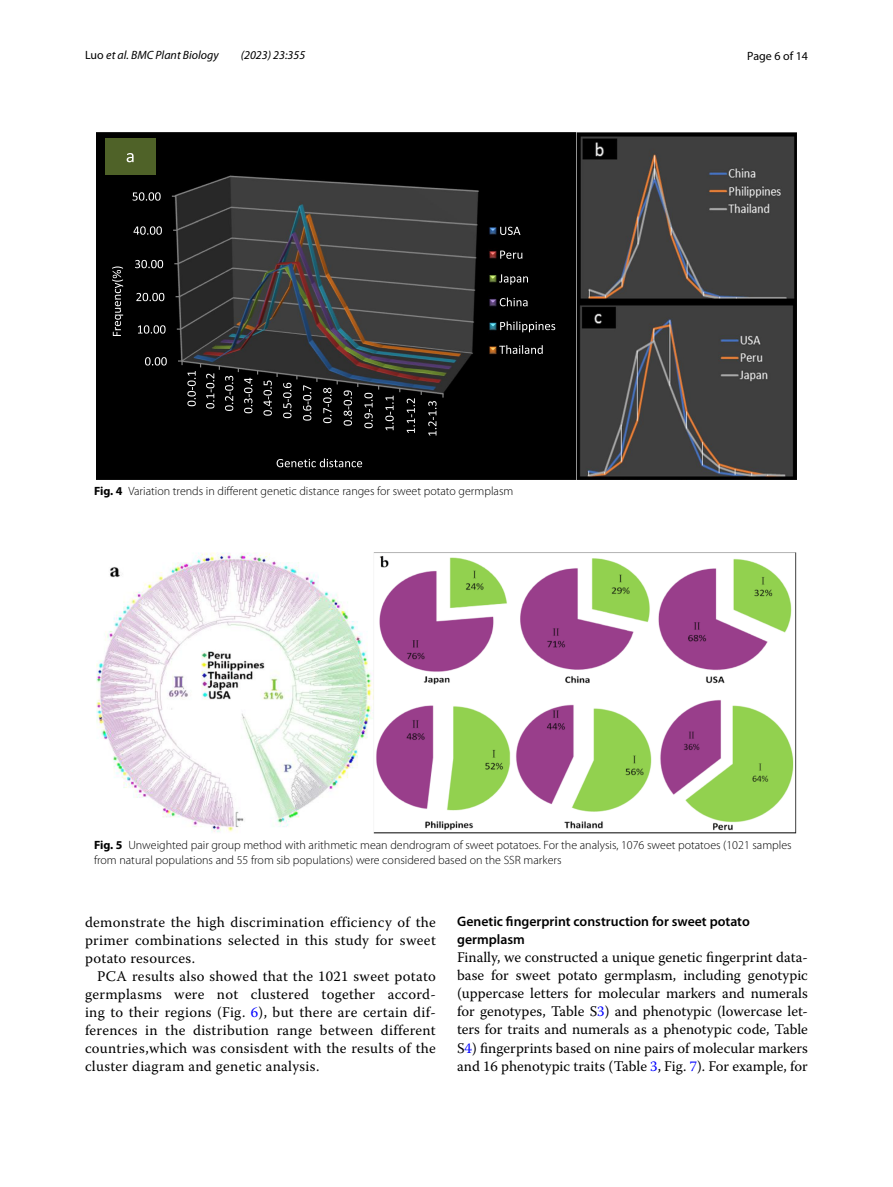
<style>
.page{position:relative;width:893px;height:1187px;background:#fff}
.page>*{position:absolute;margin:0;border:0;box-sizing:border-box;transform-origin:0 0}
.t1{font:14.7px/18px "Warnock Pro";letter-spacing:.02em;color:#000;text-align:justify}
.t2{font:600 13.8px/18px "Myriad Pro";color:#000}
.t3{font:300 12px/15px "Myriad Pro";color:#000}
.t4{font:italic 12px "Myriad Pro";color:#000}
.t5{font:12px "Myriad Pro";color:#000}
.s1{font-style:normal}
.s2{font-weight:700}
.s3{color:#00f}
</style>
<div class="page">
<img style="left:96px;top:133px;width:701px;height:346px">
<svg style="left:145px;top:357px;width:22px;height:8px"></svg>
<svg style="left:138px;top:325px;width:28px;height:8px"></svg>
<svg style="left:136px;top:293px;width:28px;height:8px"></svg>
<svg style="left:135px;top:260px;width:28px;height:8px"></svg>
<svg style="left:133px;top:226px;width:29px;height:9px"></svg>
<svg style="left:133px;top:192px;width:28px;height:9px"></svg>
<svg style="left:178px;top:360px;width:119px;height:58px;background:#1b1b1b"></svg>
<svg style="left:303px;top:378px;width:14px;height:42px"></svg>
<svg style="left:323px;top:380px;width:15px;height:43px"></svg>
<svg style="left:344px;top:383px;width:14px;height:42px"></svg>
<svg style="left:364px;top:385px;width:15px;height:43px"></svg>
<svg style="left:385px;top:388px;width:15px;height:42px"></svg>
<svg style="left:407px;top:398px;width:8px;height:35px"></svg>
<svg style="left:428px;top:393px;width:16px;height:42px"></svg>
<svg style="left:500px;top:227px;width:20px;height:8px"></svg>
<svg style="left:500px;top:250px;width:22px;height:9px"></svg>
<svg style="left:499px;top:274px;width:29px;height:11px"></svg>
<svg style="left:500px;top:297px;width:28px;height:9px"></svg>
<svg style="left:500px;top:321px;width:55px;height:11px"></svg>
<svg style="left:499px;top:345px;width:44px;height:9px"></svg>
<div style="left:106px;top:138px;width:50px;height:36px;background:#4f6228"></div>
<svg style="left:127px;top:153px;width:7px;height:9px"></svg>
<svg style="left:112px;top:266px;width:11px;height:70px"></svg>
<svg style="left:277px;top:458px;width:85px;height:9px"></svg>
<img style="left:96px;top:552px;width:701px;height:281px">
<p class="t4" style="left:85px;top:48px;width:135px"><span class="s1">Luo</span> et al. BMC Plant Biology</p>
<p class="t4" style="left:241px;top:48px;width:66px">(2023) 23:355</p>
<p class="t5" style="left:747px;top:48px;width:62px">Page 6 of 14</p>
<p class="t3" style="left:94px;top:483px;width:421px"><span class="s2">Fig. 4</span> Variation trends in different genetic distance ranges for sweet potato germplasm</p>
<p class="t3" style="left:94px;top:837px;width:699px"><span class="s2">Fig. 5</span> Unweighted pair group method with arithmetic mean dendrogram of sweet potatoes. For the analysis, 1076 sweet potatoes (1021 samples from natural populations and 55 from sib populations) were considered based on the SSR markers</p>
<p class="t1" style="left:85px;top:912px;width:352px">demonstrate the high discrimination efficiency of the primer combinations selected in this study for sweet potato resources.</p>
<p class="t1" style="left:85px;top:966px;width:352px;text-indent:12px">PCA results also showed that the 1021 sweet potato germplasms were not clustered together accord&shy;ing to their regions (Fig. <span class="s3">6</span>), but there are certain dif&shy;ferences in the distribution range between different countries,which was consisdent with the results of the cluster diagram and genetic analysis.</p>
<p class="t2" style="left:457px;top:912px;width:294px">Genetic fingerprint construction for sweet potato germplasm</p>
<p class="t1" style="left:457px;top:948px;width:352px">Finally, we constructed a unique genetic fingerprint data&shy;base for sweet potato germplasm, including genotypic (uppercase letters for molecular markers and numerals for genotypes, Table S<span class="s3">3</span>) and phenotypic (lowercase let&shy;ters for traits and numerals as a phenotypic code, Table S<span class="s3">4</span>) fingerprints based on nine pairs of molecular markers and 16 phenotypic traits (Table <span class="s3">3</span>, Fig. <span class="s3">7</span>). For example, for</p>
</div>
